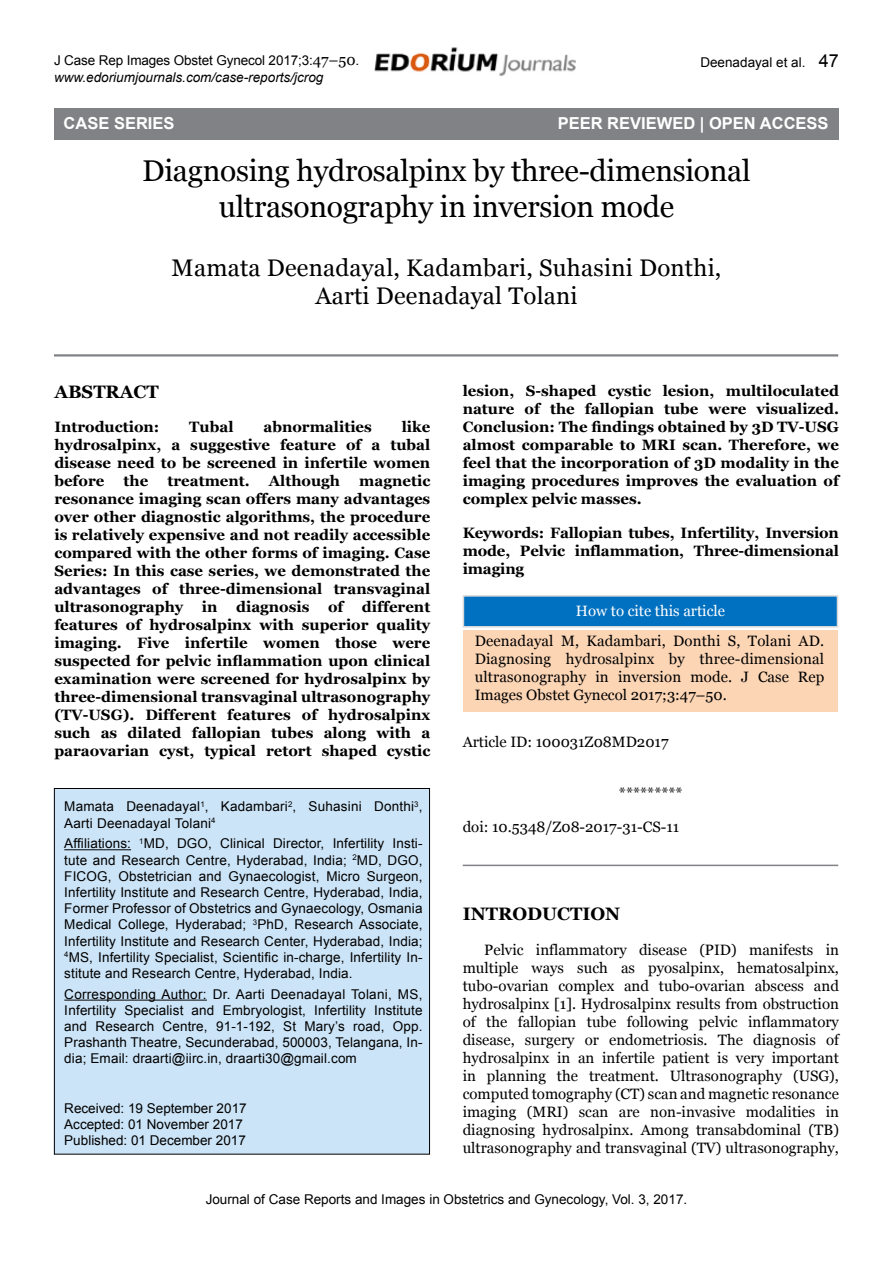
<style>
.page{position:relative;width:893px;height:1263px;background:#fff}
.page>*{position:absolute;margin:0;border:0;box-sizing:border-box;transform-origin:0 0}
.t1{font:30px/36px "Georgia";letter-spacing:-.01em;color:#000;text-align:center}
.t2{font:24px/28.8px "Georgia";letter-spacing:.01em;color:#000;text-align:center}
.t3{font:700 18px "Georgia";color:#000}
.t4{font:700 16.5px "Arial";color:#fff}
.t5{font:700 15px/18px "Georgia";color:#000;text-align:justify}
.t6{font:15px/18px "Georgia";color:#000;text-align:justify}
.t7{font:15px "Georgia";color:#fff}
.t8{font:13.5px/16.2px "Arial";letter-spacing:.01em;color:#000}
.t9{font:italic 13.5px/16.2px "Arial";color:#000}
.s1{font-style:normal}
.s2{font-family:"Georgia";font-style:normal;font-size:15px}
.s3{font-size:18px}
</style>
<div class="page">
<img style="left:374px;top:47px;width:202px;height:29px">
<hr style="left:54px;top:354px;width:784px;height:2px;background:#808285">
<div style="left:54px;top:788px;width:376px;height:366px;background:#cce4f7"></div>
<div style="left:54px;top:788px;width:376px;height:366px;border:1px solid #000"></div>
<hr style="left:64px;top:849px;width:67px;height:1px;background:#000">
<hr style="left:64px;top:999px;width:143px;height:1px;background:#000">
<div style="left:463px;top:630px;width:375px;height:82px;background:#fcd5b5"></div>
<div style="left:463px;top:595px;width:375px;height:32px;background:#0070c0;border:2px solid #d9d9d9"></div>
<hr style="left:463px;top:865px;width:375px;height:1px;background:#808285">
<div style="left:54px;top:108px;width:784px;height:32px;background:#808285"></div>
<p class="t9" style="left:54px;top:53px;width:307px"><span class="s1">J Case Rep Images Obstet Gynecol 2017;3:</span><span class="s2">47–50</span><span class="s1">. </span>www.edoriumjournals.com/case-reports/jcrog</p>
<p class="t8" style="left:700px;top:54px;width:140px">Deenadayal et al. <span class="s3">47</span></p>
<p class="t4" style="left:64px;top:112px;width:13px">C</p>
<p class="t4" style="left:114px;top:112px;width:70px">R PORT</p>
<p class="t4" style="left:696px;top:112px;width:10px">OPE</p>
<p class="t4" style="left:730px;top:112px;width:27px">N ACCESS</p>
<h1 class="t1" style="left:142px;top:153px;width:610px">Diagnosing hydrosalpinx by three-dimensional ultrasonography in inversion mode</h1>
<h2 class="t2" style="left:171px;top:253px;width:551px">Mamata Deenadayal, Kadambari, Suhasini Donthi,<br>Aarti Deenadayal Tolani</h2>
<p class="t4" style="left:64px;top:112px;width:112px">CASE SERIES</p>
<p class="t4" style="left:558px;top:112px;width:164px">PEER REVIEWED | OPE</p>
<p class="t4" style="left:744px;top:112px;width:29px">N ACCESS</p>
<p class="t3" style="left:54px;top:380px;width:106px">Abstract</p>
<p class="t5" style="left:54px;top:418px;width:107px">Introduction:</p>
<p class="t5" style="left:189px;top:418px;width:46px">Tubal</p>
<p class="t5" style="left:263px;top:418px;width:110px">abnormalities</p>
<p class="t5" style="left:54px;top:418px;width:377px;text-indent:347px">like hydrosalpinx, a suggestive feature of a tubal disease need to be screened in infertile women before</p>
<p class="t5" style="left:54px;top:472px;width:377px;text-indent:305px">magnetic resonance imaging scan offers many advantages over other diagnostic algorithms, the procedure is relatively expensive and not readily accessible compared with the other forms of imaging. Case Series: In this case series, we demonstrated the advantages of three-dimensional transvaginal ultrasonography in diagnosis of different features of hydrosalpinx with superior quality imaging. Five infertile women those were suspected for pelvic inflammation upon clinical examination were screened for hydrosalpinx by three-dimensional transvaginal ultrasonography (TV-USG). Different features of hydrosalpinx such as dilated fallopian tubes along with a paraovarian cyst, typical retort shaped cystic</p>
<p class="t5" style="left:124px;top:472px;width:26px">the</p>
<p class="t5" style="left:167px;top:472px;width:84px">treatment.</p>
<p class="t5" style="left:269px;top:472px;width:73px">Although</p>
<p class="t8" style="left:64px;top:799px;width:360px">Mamata Deenadayal<sup>1</sup>, Kadambari<sup>2</sup>, Suhasini Donthi<sup>3</sup>,<br>Aarti Deenadayal Tolani<sup>4</sup></p>
<p class="t8" style="left:64px;top:836px;width:360px;text-align:justify">Affiliations: <sup>1</sup>MD, DGO, Clinical Director, Infertility Insti&shy;tute and Research Centre, Hyderabad, India; <sup>2</sup>MD, DGO, FICOG, Obstetrician and Gynaecologist, Micro Surgeon, Infertility Institute and Research Centre, Hyderabad, India, Former Professor of Obstetrics and Gynaecology, Osmania Medical College, Hyderabad; <sup>3</sup>PhD, Research Associate, Infertility Institute and Research Center, Hyderabad, India; <sup>4</sup>MS, Infertility Specialist, Scientific in-charge, Infertility In&shy;stitute and Research Centre, Hyderabad, India.</p>
<p class="t8" style="left:64px;top:986px;width:360px;text-align:justify">Corresponding Author: Dr. Aarti Deenadayal Tolani, MS, Infertility Specialist and Embryologist, Infertility Institute and Research Centre, 91-1-192, St Mary’s road, Opp.<br>Prashanth Theatre, Secunderabad, 500003, Telangana, In&shy;dia; Email: draarti@iirc.in, draarti30@gmail.com</p>
<p class="t8" style="left:64px;top:1100px;width:184px">Received: 19 September 2017<br>Accepted: 01 November 2017<br>Published: 01 December 2017</p>
<p class="t5" style="left:463px;top:381px;width:378px">lesion, S-shaped cystic lesion, multiloculated nature of the fallopian tube were visualized.<br>Conclusion: The findings obtained by 3D TV-USG almost comparable to MRI scan. Therefore, we feel that the incorporation of 3D modality in the imaging procedures improves the evaluation of complex pelvic masses.</p>
<p class="t5" style="left:463px;top:524px;width:378px">Keywords: Fallopian tubes, Infertility, Inversion mode, Pelvic inflammation, Three-dimensional imaging</p>
<p class="t7" style="left:576px;top:601px;width:151px">How to cite this article</p>
<p class="t6" style="left:475px;top:632px;width:351px">Deenadayal M, Kadambari, Donthi S, Tolani AD.<br>Diagnosing hydrosalpinx by three-dimensional ultrasonography in inversion mode. J Case Rep Images Obstet Gynecol 2017;3:47–50.</p>
<p class="t6" style="left:463px;top:733px;width:207px">Article ID: 100031Z08MD2017</p>
<p class="t6" style="left:619px;top:784px;width:65px">*********</p>
<p class="t6" style="left:463px;top:818px;width:218px">doi: 10.5348/Z08-2017-31-CS-11</p>
<p class="t3" style="left:463px;top:902px;width:159px">iNTRODUCTION</p>
<p class="t6" style="left:463px;top:941px;width:378px;text-indent:22px">Pelvic inflammatory disease (PID) manifests in multiple ways such as pyosalpinx, hematosalpinx, tubo-ovarian complex and tubo-ovarian abscess and hydrosalpinx [1]. Hydrosalpinx results from obstruction of the fallopian tube following pelvic inflammatory disease, surgery or endometriosis. The diagnosis of hydrosalpinx in an infertile patient is very important in planning the treatment. Ultrasonography (USG), computed tomography (CT) scan and magnetic resonance imaging (MRI) scan are non-invasive modalities in diagnosing hydrosalpinx. Among transabdominal (TB) ultrasonography and transvaginal (TV) ultrasonography,</p>
<p class="t8" style="left:206px;top:1191px;width:483px">Journal of Case Reports and Images in Obstetrics and Gynecology, Vol. 3, 2017.</p>
</div>
